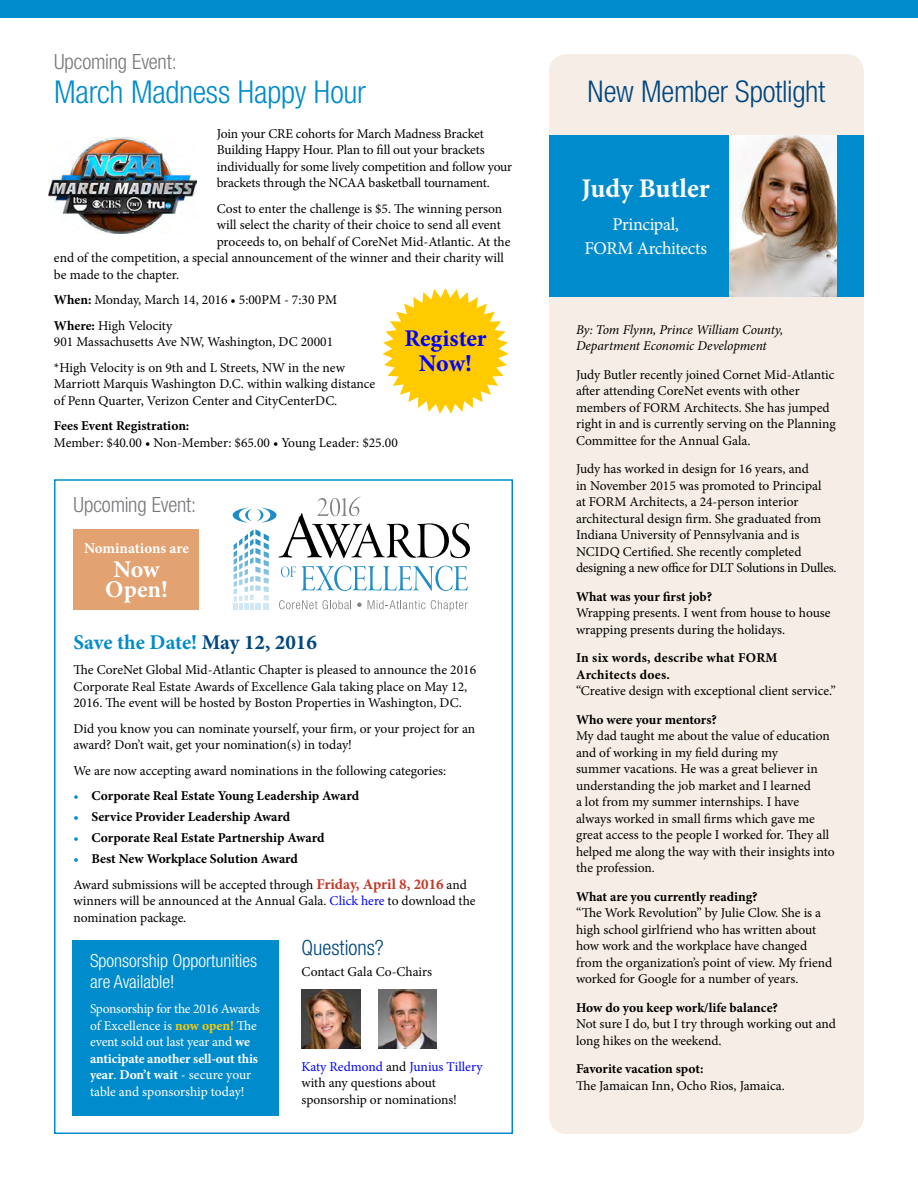
<style>
.page{position:relative;width:918px;height:1188px;background:#fff}
.page>*{position:absolute;margin:0;border:0;box-sizing:border-box;transform-origin:0 0}
.t1{font:300 condensed 31.5px "Helvetica Neue LT Std";letter-spacing:-.01em;color:#008ccc}
.t2{font:300 condensed 30px "Helvetica Neue LT Std";letter-spacing:-.01em;color:#00467f}
.t3{font:700 27px "Minion Pro";color:#fff}
.t4{font:700 24px/25.5px "Minion Pro";letter-spacing:-.005em;color:#00f;text-align:center}
.t5{font:700 24px/19.5px "Minion Pro";letter-spacing:-.005em;color:#fff;text-align:center}
.t6{font:300 condensed 21px "Helvetica Neue LT Std";letter-spacing:-.01em;color:#77787b}
.t7{font:700 21px "Minion Pro";color:#008ccc}
.t8{font:300 condensed 21px "Helvetica Neue LT Std";color:#00467f}
.t9{font:300 condensed 18px/21px "Helvetica Neue LT Std";color:#fff}
.t10{font:18px/24px "Minion Pro";letter-spacing:-.02em;color:#fff;text-align:center}
.t11{font:700 15px "Minion Pro";letter-spacing:-.005em;color:#fff}
.t12{font:13.5px/16.5px "Minion Pro";letter-spacing:-.005em;color:#000}
.t13{font:700 13.5px "Minion Pro";color:#000}
.t14{font:13.5px/16.5px "Minion Pro";letter-spacing:-.01em;color:#fff}
.t15{font:italic 13.5px/16.5px "Minion Pro";letter-spacing:-.005em;color:#000}
.t16{font:700 13.5px/16.5px "Minion Pro";letter-spacing:.02em;color:#000}
.s1{font-weight:700}
.s2{color:#00467f}
.s3{font-weight:400;color:#008ccc}
.s4{color:#008ccc}
.s5{font-weight:700;color:#008ccc}
.s6{font-weight:700;font-size:15px;color:#c53727}
.s7{color:#00f}
.s8{font-weight:700;color:#ffcb00}
</style>
<div class="page">
<div style="left:0;top:0;width:918px;height:18px;background:#008ccc"></div>
<div style="left:549px;top:54px;width:315px;height:1080px;background:#f6eee6;border-radius:18px"></div>
<img style="left:48px;top:138px;width:148px;height:96px">
<div style="left:54px;top:479px;width:459px;height:655px;border:2px solid #008ccc"></div>
<svg style="left:233px;top:497px;width:237px;height:114px"></svg>
<div style="left:549px;top:135px;width:315px;height:162px;background:#008ccc"></div>
<img style="left:729px;top:135px;width:108px;height:162px">
<svg style="left:382px;top:288px;width:126px;height:126px"></svg>
<div style="left:74px;top:530px;width:126px;height:80px;background:#e2a271"></div>
<div style="left:72px;top:940px;width:207px;height:176px;background:#008ccc"></div>
<img style="left:302px;top:990px;width:58px;height:58px">
<img style="left:378px;top:990px;width:58px;height:58px">
<h3 class="t6" style="left:54px;top:49px;width:124px">Upcoming Event:</h3>
<h1 class="t1" style="left:54px;top:74px;width:313px">March Madness Happy Hour</h1>
<p class="t12" style="left:217px;top:125px;width:297px">Join your CRE cohorts for March Madness Bracket Building Happy Hour. Plan to fill out your brackets individually for some lively competition and follow your brackets through the NCAA basketball tournament.</p>
<p class="t12" style="left:217px;top:200px;width:287px">Cost to enter the challenge is $5. The winning person</p>
<p class="t12" style="left:217px;top:217px;width:286px">will select the charity of their choice to send all event</p>
<p class="t12" style="left:217px;top:233px;width:295px">proceeds to, on behalf of CoreNet Mid-Atlantic. At the</p>
<p class="t12" style="left:54px;top:250px;width:451px">end of the competition, a special announcement of the winner and their charity will</p>
<p class="t12" style="left:54px;top:266px;width:127px">be made to the chapter.</p>
<p class="t12" style="left:54px;top:287px;width:285px;line-height:25.5px"><span class="s1">When:</span> Monday, March 14, 2016 • 5:00PM - 7:30 PM<br><span class="s1">Where:</span> High Velocity</p>
<p class="t12" style="left:54px;top:329px;width:292px;line-height:25.5px">901 Massachusetts Ave NW, Washington, DC 20001 *High Velocity is on 9th and L Streets, NW in the new</p>
<p class="t12" style="left:54px;top:376px;width:323px">Marriott Marquis Washington D.C. within walking distance of Penn Quarter, Verizon Center and CityCenterDC.</p>
<p class="t13" style="left:54px;top:416px;width:137px">Fees Event Registration:</p>
<p class="t12" style="left:54px;top:434px;width:345px">Member: $40.00 • Non-Member: $65.00 • Young Leader: $25.00</p>
<h3 class="t4" style="left:404px;top:325px;width:84px">Register<br>Now!</h3>
<h3 class="t6" style="left:74px;top:493px;width:124px">Upcoming Event:</h3>
<p class="t11" style="left:84px;top:538px;width:106px">Nominations are</p>
<h3 class="t5" style="left:105px;top:559px;width:64px">Now<br>Open!</h3>
<h3 class="t7" style="left:74px;top:627px;width:245px">Save the Date! <span class="s2">May 12, 2016</span></h3>
<p class="t12" style="left:74px;top:662px;width:404px">The CoreNet Global Mid-Atlantic Chapter is pleased to announce the 2016<br>Corporate Real Estate Awards of Excellence Gala taking place on May 12,<br>2016. The event will be hosted by Boston Properties in Washington, DC.</p>
<p class="t12" style="left:74px;top:720px;width:403px">Did you know you can nominate yourself, your firm, or your project for an award? Don’t wait, get your nomination(s) in today!</p>
<p class="t12" style="left:74px;top:762px;width:374px">We are now accepting award nominations in the following categories:</p>
<p class="t13" style="left:74px;top:786px;width:287px"><span class="s3">•</span> Corporate Real Estate Young Leadership Award</p>
<p class="t13" style="left:74px;top:807px;width:218px"><span class="s4">•</span> Service Provider Leadership Award</p>
<p class="t13" style="left:74px;top:828px;width:252px"><span class="s3">•</span> Corporate Real Estate Partnership Award</p>
<p class="t12" style="left:74px;top:846px;width:395px;line-height:25.5px"><span class="s5">•</span> <span class="s1">Best New Workplace Solution Award<br></span>Award submissions will be accepted through <span class="s6">Friday, April 8, 2016</span> and</p>
<p class="t12" style="left:73px;top:893px;width:404px">winners will be announced at the Annual Gala. <span class="s7">Click here</span> to download the nomination package.</p>
<h3 class="t9" style="left:90px;top:950px;width:169px">Sponsorship Opportunities are Available!</h3>
<p class="t14" style="left:90px;top:1001px;width:171px">Sponsorship for the 2016 Awards of Excellence is <span class="s8">now open!</span> The event sold out last year and <span class="s1">we anticipate another sell-out this year</span>. <span class="s1">Don’t wait</span> - secure your table and sponsorship today!</p>
<h3 class="t8" style="left:302px;top:936px;width:84px">Questions?</h3>
<p class="t12" style="left:302px;top:964px;width:132px">Contact Gala Co-Chairs</p>
<p class="t12" style="left:302px;top:1058px;width:183px"><span class="s7">Katy Redmond</span> and <span class="s7">Junius Tillery </span>with any questions about sponsorship or nominations!</p>
<h2 class="t2" style="left:587px;top:75px;width:240px">New Member Spotlight</h2>
<h3 class="t3" style="left:582px;top:170px;width:130px">Judy Butler</h3>
<h3 class="t10" style="left:584px;top:213px;width:124px">Principal,<br>FORM Architects</h3>
<p class="t15" style="left:576px;top:321px;width:209px">By: Tom Flynn, Prince William County,<br>Department Economic Development</p>
<p class="t12" style="left:576px;top:366px;width:261px">Judy Butler recently joined Cornet Mid-Atlantic after attending CoreNet events with other members of FORM Architects. She has jumped right in and is currently serving on the Planning Committee for the Annual Gala.</p>
<p class="t12" style="left:576px;top:461px;width:262px">Judy has worked in design for 16 years, and<br>in November 2015 was promoted to Principal<br>at FORM Architects, a 24-person interior architectural design firm. She graduated from Indiana University of Pennsylvania and is NCIDQ Certified. She recently completed designing a new office for DLT Solutions in Dulles.</p>
<p class="t13" style="left:576px;top:587px;width:138px">What was your first job?</p>
<p class="t12" style="left:576px;top:605px;width:256px">Wrapping presents. I went from house to house wrapping presents during the holidays.</p>
<p class="t16" style="left:576px;top:650px;width:203px">In six words, describe what FORM<br>Architects does.</p>
<p class="t12" style="left:576px;top:683px;width:261px">“Creative design with exceptional client service.”</p>
<p class="t13" style="left:576px;top:710px;width:142px">Who were your mentors?</p>
<p class="t12" style="left:576px;top:728px;width:260px">My dad taught me about the value of education and of working in my field during my<br>summer vacations. He was a great believer in understanding the job market and I learned<br>a lot from my summer internships. I have always worked in small firms which gave me great access to the people I worked for. They all helped me along the way with their insights into the profession.</p>
<p class="t13" style="left:576px;top:887px;width:183px">What are you currently reading?</p>
<p class="t12" style="left:576px;top:905px;width:258px">“The Work Revolution” by Julie Clow. She is a high school girlfriend who has written about how work and the workplace have changed from the organization’s point of view. My friend worked for Google for a number of years.</p>
<p class="t13" style="left:576px;top:998px;width:203px">How do you keep work/life balance?</p>
<p class="t12" style="left:576px;top:1016px;width:262px">Not sure I do, but I try through working out and long hikes on the weekend.</p>
<p class="t13" style="left:576px;top:1059px;width:129px">Favorite vacation spot:</p>
<p class="t12" style="left:576px;top:1077px;width:210px">The Jamaican Inn, Ocho Rios, Jamaica.</p>
</div>
